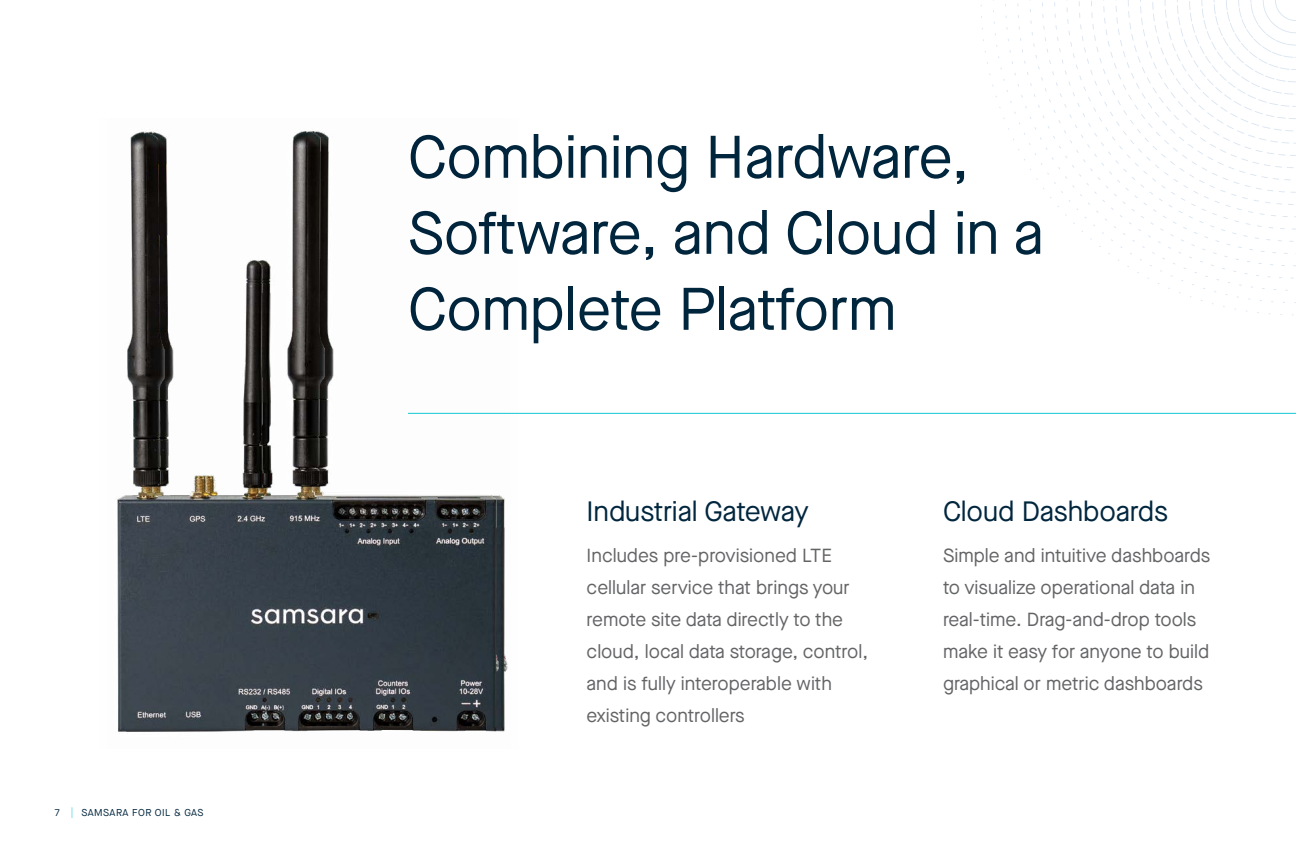
<style>
.page{position:relative;width:1296px;height:864px;background:#fff}
.page>*{position:absolute;margin:0;border:0;box-sizing:border-box;transform-origin:0 0}
.t1{font:60px/76px "Maison Neue";letter-spacing:-.005em;color:#00263e}
.t2{font:28px "Maison Neue";letter-spacing:-.005em;color:#00263e}
.t3{font:19px/32px "Maison Neue";color:#636466}
.t4{font:10px "Maison Neue";letter-spacing:.05em;color:#00263e}
.s1{font-weight:300;color:#12c9d3}
</style>
<div class="page">
<img style="left:117px;top:131px;width:393px;height:601px">
<hr style="left:408px;top:413px;width:888px;height:1px;background:#12c9d3">
<svg style="left:981px;top:0;width:315px;height:315px"></svg>
<p class="t4" style="left:55px;top:805px;width:150px">7 <span class="s1">|</span> SAMSARA FOR OIL &amp; GAS</p>
<h1 class="t1" style="left:408px;top:118px;width:637px">Combining Hardware,<br>Software, and Cloud in a<br>Complete Platform</h1>
<h2 class="t2" style="left:587px;top:493px;width:224px">Industrial Gateway</h2>
<p class="t3" style="left:587px;top:540px;width:283px">Includes pre-provisioned LTE cellular service that brings your remote site data directly to the cloud, local data storage, control, and is fully interoperable with existing controllers</p>
<h2 class="t2" style="left:943px;top:493px;width:227px">Cloud Dashboards</h2>
<p class="t3" style="left:943px;top:540px;width:269px">Simple and intuitive dashboards to visualize operational data in real-time. Drag-and-drop tools make it easy for anyone to build graphical or metric dashboards</p>
</div>
